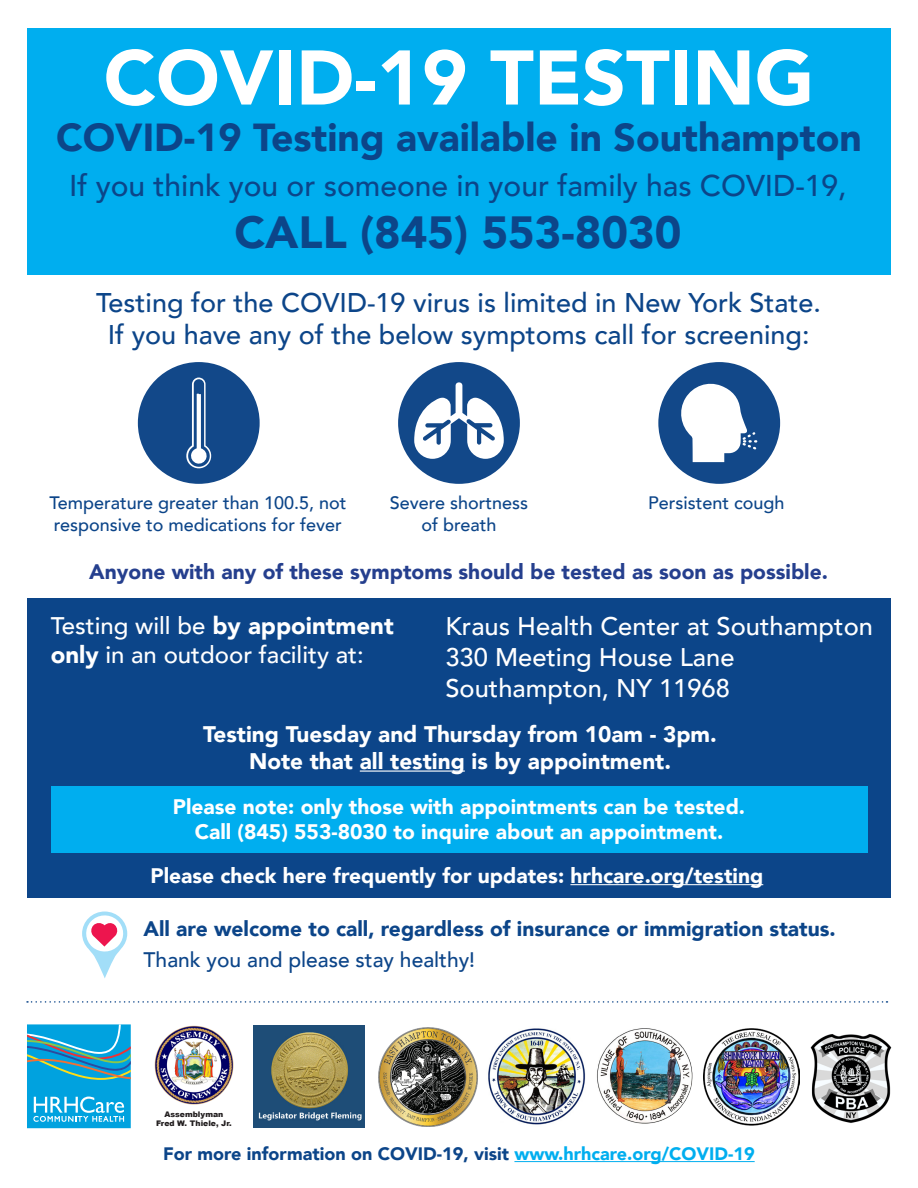
<style>
.page{position:relative;width:918px;height:1188px;background:#fff}
.page>*{position:absolute;margin:0;border:0;box-sizing:border-box;transform-origin:0 0}
.t1{font:900 76.5px "Avenir";color:#fff}
.t2{font:900 45px "Avenir";color:#0c4589}
.t3{font:900 39px "Avenir";color:#0c4589}
.t4{font:500 30px "Avenir";color:#0c4589}
.t5{font:500 27px/32.4px "Avenir";color:#0c4589;text-align:center}
.t6{font:500 25.5px "Avenir";color:#fff}
.t7{font:500 24px/28.8px "Avenir";color:#fff}
.t8{font:900 22.5px/27px "Avenir";color:#fff;text-align:center}
.t9{font:900 21px "Avenir";color:#fff}
.t10{font:900 21px "Avenir";color:#0c4589}
.t11{font:900 21px "Avenir";color:#253f8e}
.t12{font:500 21px "Avenir";color:#0c4589}
.t13{font:500 18px/21.6px "Avenir";color:#0c4589}
.t14{font:900 18px "Avenir";color:#0c4589}
.t15{font:900 7.65px/9.3px "Arial";color:#231f20;text-align:center}
.s1{font-weight:900}
.s2{color:#00aeef}
</style>
<div class="page">
<div style="left:27px;top:598px;width:864px;height:299px;background:#0c4589"></div>
<div style="left:51px;top:786px;width:816px;height:67px;background:#00aeef"></div>
<div style="left:27px;top:28px;width:864px;height:247px;background:#00aeef"></div>
<div style="left:138px;top:362px;width:122px;height:122px;background:#124889;border-radius:50%"></div>
<svg style="left:186px;top:378px;width:25px;height:90px"></svg>
<div style="left:658px;top:362px;width:122px;height:122px;background:#124889;border-radius:50%"></div>
<svg style="left:681px;top:384px;width:76px;height:78px"></svg>
<div style="left:398px;top:362px;width:122px;height:122px;background:#124889;border-radius:50%"></div>
<svg style="left:82px;top:912px;width:45px;height:66px"></svg>
<svg style="left:414px;top:382px;width:90px;height:77px"></svg>
<hr style="left:360px;top:771px;width:105px;height:1px;background:#fff">
<hr style="left:570px;top:884px;width:193px;height:1px;background:#fff">
<hr style="left:514px;top:1161px;width:241px;height:1px;background:#00aeef">
<svg style="left:27px;top:1001px;width:860px;height:2px"></svg>
<div style="left:27px;top:1024px;width:104px;height:104px;background:#00a2df"></div>
<svg style="left:27px;top:1024px;width:104px;height:56px"></svg>
<svg style="left:33px;top:1097px;width:91px;height:25px"></svg>
<img style="left:596px;top:1027px;width:97px;height:97px;border-radius:49px">
<img style="left:254px;top:1025px;width:110px;height:103px">
<img style="left:488px;top:1028px;width:98px;height:97px">
<img style="left:154px;top:1025px;width:80px;height:80px">
<img style="left:378px;top:1027px;width:100px;height:100px">
<img style="left:810px;top:1034px;width:82px;height:89px">
<img style="left:704px;top:1028px;width:96px;height:98px">
<p class="t1" style="left:104px;top:12px;width:712px">COVID-19 TESTING</p>
<p class="t3" style="left:56px;top:104px;width:807px">COVID-19 Testing available in Southampton</p>
<p class="t4" style="left:69px;top:159px;width:779px">If you think you or someone in your family has COVID-19,</p>
<p class="t2" style="left:234px;top:194px;width:449px">CALL (845) 553-8030</p>
<p class="t5" style="left:96px;top:285px;width:727px">Testing for the COVID-19 virus is limited in New York State.<br>If you have any of the below symptoms call for screening:</p>
<p class="t13" style="left:49px;top:491px;width:299px">Temperature greater than 100.5, not responsive to medications for fever</p>
<p class="t13" style="left:390px;top:491px;width:140px;text-align:center">Severe shortness of breath</p>
<p class="t13" style="left:648px;top:491px;width:138px">Persistent cough</p>
<p class="t11" style="left:89px;top:554px;width:740px">Anyone with any of these symptoms should be tested as soon as possible.</p>
<p class="t7" style="left:51px;top:610px;width:345px">Testing will be <span class="s1">by appointment only</span> in an outdoor facility at:</p>
<p class="t6" style="left:445px;top:604px;width:429px">Kraus Health Center at Southampton</p>
<p class="t6" style="left:445px;top:635px;width:291px">330 Meeting House Lane</p>
<p class="t6" style="left:445px;top:666px;width:286px">Southampton, NY 11968</p>
<p class="t8" style="left:203px;top:720px;width:515px">Testing Tuesday and Thursday from 10am - 3pm.<br>Note that all testing is by appointment.</p>
<p class="t9" style="left:173px;top:789px;width:574px">Please note: only those with appointments can be tested.</p>
<p class="t9" style="left:195px;top:814px;width:530px">Call (845) 553-8030 to inquire about an appointment.</p>
<p class="t9" style="left:150px;top:858px;width:614px">Please check here frequently for updates: hrhcare.org/testing</p>
<p class="t10" style="left:144px;top:911px;width:694px">All are welcome to call, regardless of insurance or immigration status.</p>
<p class="t12" style="left:144px;top:942px;width:333px">Thank you and please stay healthy!</p>
<p class="t15" style="left:156px;top:1109px;width:77px">Assemblyman<br>Fred W. Thiele, Jr.</p>
<p class="t14" style="left:163px;top:1139px;width:593px">For more information on COVID-19, visit <span class="s2">www.hrhcare.org/COVID-19</span></p>
</div>
